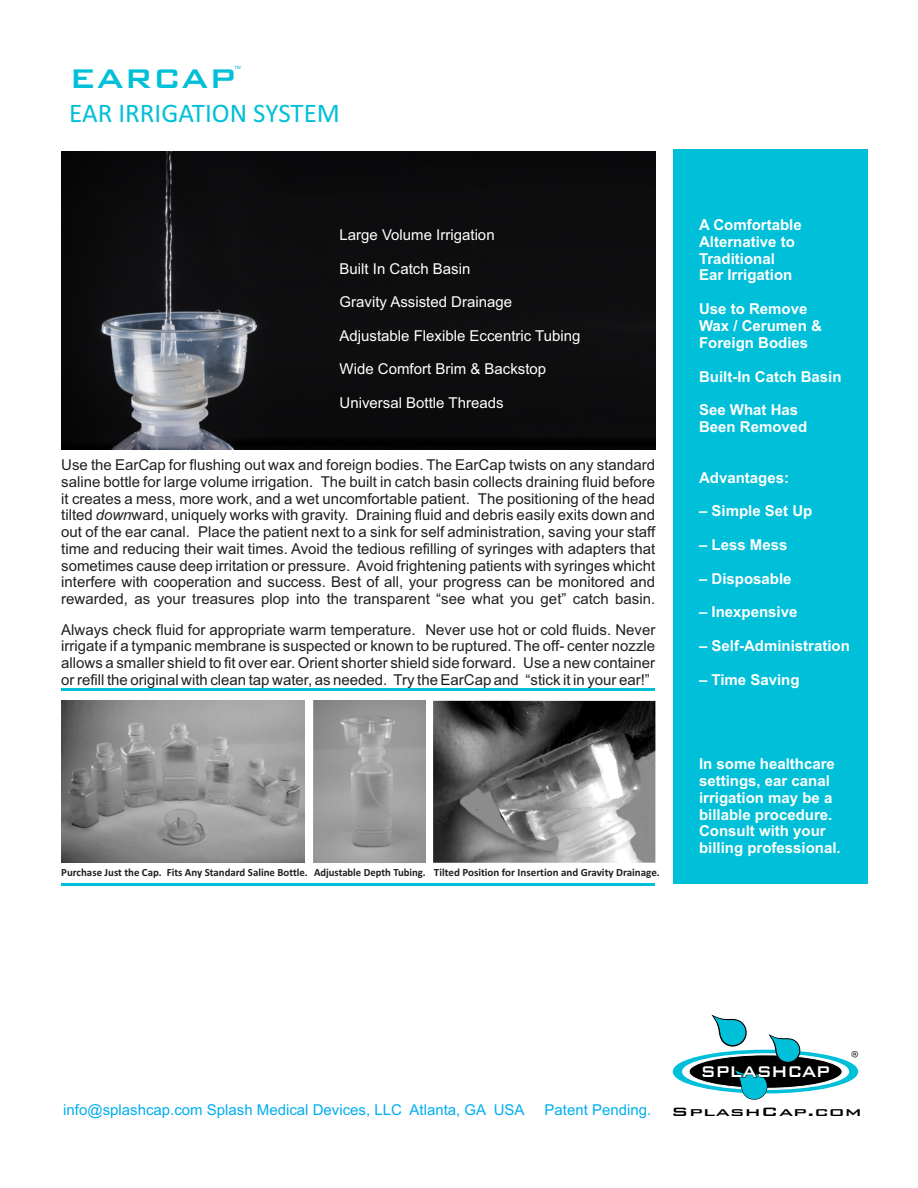
<style>
.page{position:relative;width:918px;height:1188px;background:#fff}
.page>*{position:absolute;margin:0;border:0;box-sizing:border-box;transform-origin:0 0}
.t1{font:500 36px "Bank Gothic BT";color:#00bfd8}
.t2{font:27px "Calibri";color:#00bfd8}
.t3{font:500 25.2px "Bank Gothic BT";color:#fff;scale:.89 1}
.t4{font:500 16.2px "Bank Gothic BT";color:#000;scale:1.38 1}
.t5{font:700 15.15px/16.8px "Arial";color:#fff}
.t6{font:15px/16.8px "Arial";color:#231f20;text-align:justify}
.t7{font:15px "Arial";color:#fff}
.t8{font:15px "Arial";color:#00aeef}
.t9{font:700 10.95px "Calibri";color:#231f20}
.t10{font:4.5px "Arial";color:#00aeef}
.s1{font-style:italic}
</style>
<div class="page">
<div style="left:673px;top:149px;width:195px;height:734px;background:#00bfd8"></div>
<hr style="left:61px;top:883px;width:594px;height:3px;background:#00bfd8">
<hr style="left:61px;top:689px;width:594px;height:2px;background:#00bfd8">
<img style="left:314px;top:701px;width:111px;height:162px">
<img style="left:61px;top:151px;width:594px;height:298px">
<img style="left:61px;top:701px;width:244px;height:162px">
<img style="left:433px;top:701px;width:222px;height:162px">
<svg style="left:673px;top:1050px;width:185px;height:44px"></svg>
<div style="left:682px;top:1053px;width:167px;height:37px;background:#fff;border:2px solid #fff;border-radius:50%"></div>
<svg style="left:689px;top:1055px;width:154px;height:34px"></svg>
<svg style="left:702px;top:1015px;width:128px;height:85px"></svg>
<p class="t10" style="left:234px;top:65px;width:8px">TM</p>
<h1 class="t1" style="left:69px;top:61px;width:168px">EARCAP</h1>
<h2 class="t2" style="left:69px;top:102px;width:272px">EAR IRRIGATION SYSTEM</h2>
<p class="t7" style="left:340px;top:229px;width:157px">Large Volume Irrigation</p>
<p class="t7" style="left:340px;top:263px;width:132px">Built In Catch Basin</p>
<p class="t7" style="left:340px;top:296px;width:174px">Gravity Assisted Drainage</p>
<p class="t7" style="left:340px;top:330px;width:242px">Adjustable Flexible Eccentric Tubing</p>
<p class="t7" style="left:340px;top:363px;width:208px">Wide Comfort Brim &amp; Backstop</p>
<p class="t7" style="left:340px;top:397px;width:165px">Universal Bottle Threads</p>
<p class="t6" style="left:61px;top:458px;width:596px">Use the EarCap for flushing out wax and foreign bodies. The EarCap twists on any standard saline bottle for large volume irrigation. The built in catch basin collects draining fluid before it creates a mess, more work, and a wet uncomfortable patient. The positioning of the head tilted <span class="s1">down</span>ward, uniquely works with gravity. Draining fluid and debris easily exits down and out of the ear canal. Place the patient next to a sink for self administration, saving your staff time and reducing their wait times. Avoid the tedious refilling of syringes with adapters that sometimes cause deep irritation or pressure. Avoid frightening patients with syringes whicht interfere with cooperation and success. Best of all, your progress can be monitored and rewarded, as your treasures plop into the transparent “see what you get” catch basin.</p>
<p class="t6" style="left:61px;top:622px;width:596px">Always check fluid for appropriate warm temperature. Never use hot or cold fluids. Never irrigate if a tympanic membrane is suspected or known to be ruptured. The off- center nozzle allows a smaller shield to fit over ear. Orient shorter shield side forward. Use a new container or refill the original with clean tap water, as needed. Try the EarCap and “stick it in your ear!”</p>
<p class="t9" style="left:61px;top:868px;width:600px">Purchase Just the Cap. Fits Any Standard Saline Bottle. Adjustable Depth Tubing. Tilted Position for Insertion and Gravity Drainage.</p>
<p class="t5" style="left:699px;top:218px;width:104px">A Comfortable<br>Alternative to<br>Traditional<br>Ear Irrigation</p>
<p class="t5" style="left:699px;top:302px;width:124px">Use to Remove<br>Wax / Cerumen &amp;<br>Foreign Bodies</p>
<p class="t5" style="left:699px;top:369px;width:144px">Built-In Catch Basin</p>
<p class="t5" style="left:699px;top:403px;width:110px">See What Has<br>Been Removed</p>
<p class="t5" style="left:699px;top:470px;width:92px">Advantages:</p>
<p class="t5" style="left:699px;top:504px;width:115px">– Simple Set Up</p>
<p class="t5" style="left:699px;top:538px;width:90px">– Less Mess</p>
<p class="t5" style="left:699px;top:571px;width:94px">– Disposable</p>
<p class="t5" style="left:699px;top:605px;width:100px">– Inexpensive</p>
<p class="t5" style="left:699px;top:639px;width:152px">– Self-Administration</p>
<p class="t5" style="left:699px;top:672px;width:102px">– Time Saving</p>
<p class="t5" style="left:699px;top:757px;width:143px">In some healthcare settings, ear canal irrigation may be a billable procedure.<br>Consult with your billing professional.</p>
<p class="t8" style="left:63px;top:1104px;width:463px">info@splashcap.com Splash Medical Devices, LLC Atlanta, GA USA</p>
<p class="t8" style="left:545px;top:1104px;width:108px">Patent Pending.</p>
<h3 class="t3" style="left:701px;top:1058px;width:147px">splashcap</h3>
<p class="t4" style="left:671px;top:1104px;width:140px">SplashCap.com</p>
</div>
